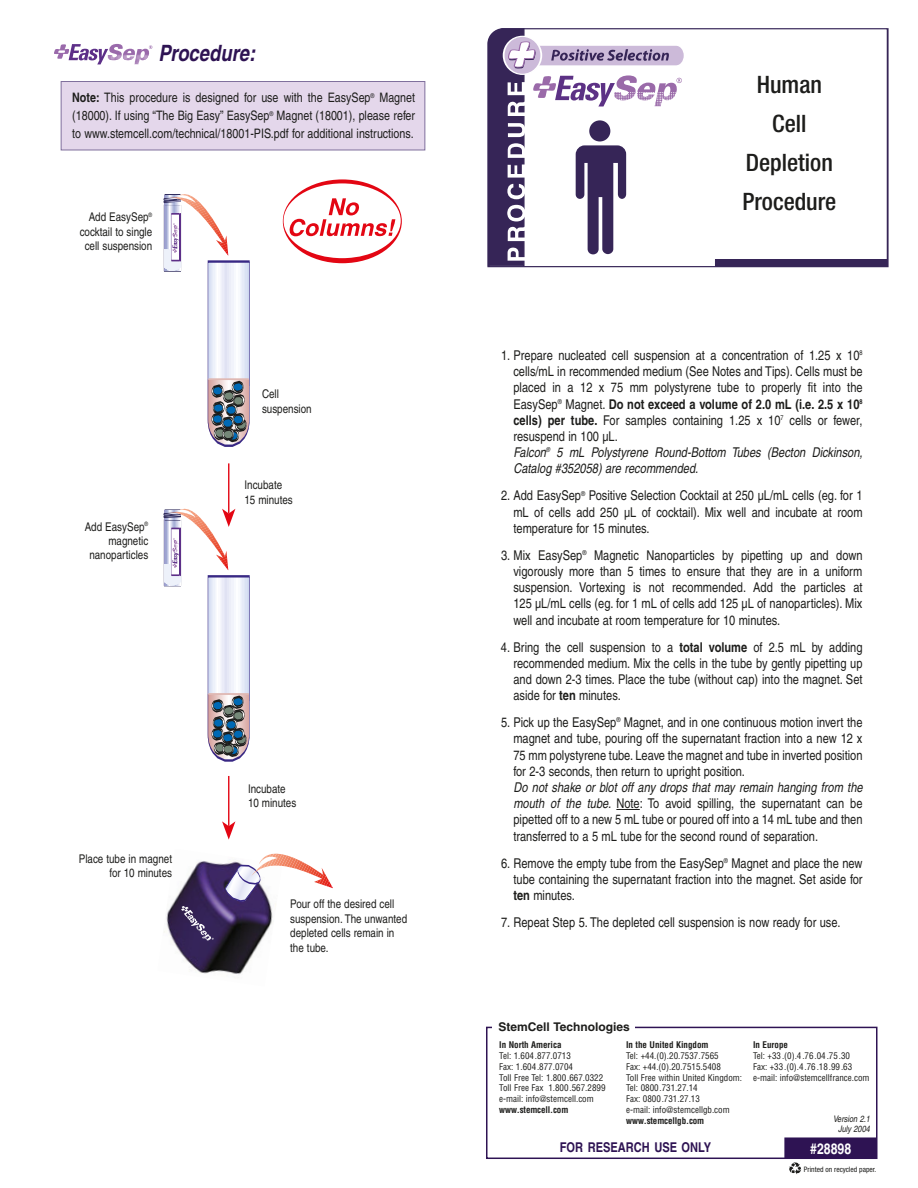
<style>
.page{position:relative;width:918px;height:1188px;background:#fff}
.page>*{position:absolute;margin:0;border:0;box-sizing:border-box;transform-origin:0 0}
.t1{font:500 condensed 24px/39px "Helvetica Neue";color:#1d1d1b;text-align:center}
.t2{font:italic 700 condensed 22.5px "Helvetica";color:#2e1353}
.t3{font:700 condensed 15px "Helvetica";color:#fff}
.t4{font:condensed 13.5px/16.2px "Helvetica";color:#1d1d1b;text-align:justify}
.t5{font:700 condensed 13.5px "Helvetica";color:#2e1353}
.t6{font:condensed 13.05px/18px "Helvetica";color:#1d1d1b;text-align:justify}
.t7{font:condensed 12px/14.4px "Helvetica";color:#1d1d1b}
.t8{font:700 12px "Helvetica";color:#1d1d1b}
.t9{font:condensed 9px/10.8px "Helvetica";color:#1d1d1b}
.t10{font:700 condensed 9px "Helvetica";color:#1d1d1b}
.t11{font:italic condensed 9px/10.8px "Helvetica";color:#1d1d1b;text-align:center}
.t12{font:condensed 7.5px "Helvetica Neue";color:#1d1d1b}
.s1{font-weight:700}
.s2{font-style:italic}
</style>
<div class="page">
<svg style="left:487px;top:28px;width:402px;height:240px"></svg>
<svg style="left:487px;top:28px;width:199px;height:239px"></svg>
<div style="left:486px;top:1027px;width:392px;height:132px;border:2px solid #2e1353"></div>
<div style="left:785px;top:1138px;width:91px;height:20px;background:#2e1353"></div>
<div style="left:784px;top:1137px;width:93px;height:21px;border:2px solid #2e1353"></div>
<div style="left:492px;top:1022px;width:143px;height:16px;background:#fff"></div>
<svg style="left:789px;top:1163px;width:12px;height:11px"></svg>
<svg style="left:616px;top:809px;width:24px;height:1px"></svg>
<svg style="left:283px;top:179px;width:119px;height:84px"></svg>
<div style="left:284px;top:183px;width:117px;height:75px;background:#fff;border-radius:50%"></div>
<svg style="left:289px;top:198px;width:106px;height:38px"></svg>
<hr style="left:227px;top:463px;width:3px;height:50px;background:#e30613">
<hr style="left:227px;top:776px;width:3px;height:50px;background:#e30613">
<img style="left:164px;top:861px;width:112px;height:114px">
<svg style="left:222px;top:821px;width:101px;height:83px"></svg>
<svg style="left:163px;top:499px;width:87px;height:263px"></svg>
<svg style="left:163px;top:194px;width:87px;height:253px"></svg>
<svg style="left:181px;top:906px;width:33px;height:34px"></svg>
<svg style="left:54px;top:44px;width:98px;height:20px"></svg>
<div style="left:61px;top:82px;width:364px;height:68px;background:#e4d7eb"></div>
<div style="left:61px;top:81px;width:364px;height:69px;border:1px solid #80709d"></div>
<h2 class="t2" style="left:158px;top:45px;width:98px">Procedure:</h2>
<p class="t6" style="left:72px;top:90px;width:344px"><span class="s1">Note:</span> This procedure is designed for use with the EasySep<sup>®</sup> Magnet (18000). If using “The Big Easy” EasySep<sup>®</sup> Magnet (18001), please refer to www.stemcell.com/technical/18001-PIS.pdf for additional instructions.</p>
<p class="t7" style="left:80px;top:211px;width:74px;text-align:right">Add EasySep<sup>® </sup>cocktail to single cell suspension</p>
<p class="t7" style="left:85px;top:520px;width:65px;text-align:right">Add EasySep<sup>® </sup>magnetic nanoparticles</p>
<p class="t7" style="left:262px;top:388px;width:51px">Cell suspension</p>
<p class="t7" style="left:244px;top:479px;width:50px">Incubate<br>15 minutes</p>
<p class="t7" style="left:79px;top:853px;width:95px;text-align:right">Place tube in magnet for 10 minutes</p>
<p class="t7" style="left:248px;top:783px;width:50px">Incubate<br>10 minutes</p>
<p class="t7" style="left:290px;top:898px;width:118px">Pour off the desired cell suspension. The unwanted depleted cells remain in the tube.</p>
<h1 class="t1" style="left:742px;top:67px;width:96px">Human<br>Cell<br>Depletion<br>Procedure</h1>
<p class="t4" style="left:513px;top:348px;width:351px;text-align:left;text-indent:-12px">1. Prepare nucleated cell suspension at a concentration of 1.25 x 10<sup>8 </sup>cells/mL in recommended medium (See Notes and Tips). Cells must be placed in a 12 x 75 mm polystyrene tube to properly fit into the EasySep<sup>®</sup> Magnet. <span class="s1">Do not exceed a volume of 2.0 mL (i.e. 2.5 x 10</span><sup>8 </sup><span class="s1">cells) per tube.</span> For samples containing 1.25 x 10<sup>7</sup> cells or fewer, resuspend in 100 µL.<br><span class="s2">Falcon</span><sup>®</sup> <span class="s2">5 mL Polystyrene Round-Bottom Tubes (Becton Dickinson, Catalog #352058) are recommended.</span></p>
<p class="t4" style="left:513px;top:489px;width:351px;text-indent:-12px">2. Add EasySep<sup>®</sup> Positive Selection Cocktail at 250 µL/mL cells (eg. for 1 mL of cells add 250 µL of cocktail). Mix well and incubate at room temperature for 15 minutes.</p>
<p class="t4" style="left:513px;top:548px;width:351px;text-indent:-12px">3. Mix EasySep<sup>®</sup> Magnetic Nanoparticles by pipetting up and down vigorously more than 5 times to ensure that they are in a uniform suspension. Vortexing is not recommended. Add the particles at 125 µL/mL cells (eg. for 1 mL of cells add 125 µL of nanoparticles). Mix well and incubate at room temperature for 10 minutes.</p>
<p class="t4" style="left:513px;top:640px;width:351px;text-indent:-12px">4. Bring the cell suspension to a <span class="s1">total volume</span> of 2.5 mL by adding recommended medium. Mix the cells in the tube by gently pipetting up and down 2-3 times. Place the tube (without cap) into the magnet. Set aside for <span class="s1">ten</span> minutes.</p>
<p class="t4" style="left:513px;top:716px;width:351px;text-indent:-12px">5. Pick up the EasySep<sup>®</sup> Magnet, and in one continuous motion invert the magnet and tube, pouring off the supernatant fraction into a new 12 x 75 mm polystyrene tube. Leave the magnet and tube in inverted position for 2-3 seconds, then return to upright position.</p>
<p class="t4" style="left:513px;top:780px;width:351px"><span class="s2">Do not shake or blot off any drops that may remain hanging from the mouth of the tube.</span> Note: To avoid spilling, the supernatant can be pipetted off to a new 5 mL tube or poured off into a 14 mL tube and then transferred to a 5 mL tube for the second round of separation.</p>
<p class="t4" style="left:513px;top:856px;width:351px;text-indent:-12px">6. Remove the empty tube from the EasySep<sup>®</sup> Magnet and place the new tube containing the supernatant fraction into the magnet. Set aside for <span class="s1">ten</span> minutes.</p>
<p class="t4" style="left:501px;top:915px;width:341px">7. Repeat Step 5. The depleted cell suspension is now ready for use.</p>
<p class="t8" style="left:498px;top:1023px;width:133px">StemCell Technologies</p>
<p class="t10" style="left:499px;top:1040px;width:64px">In North America</p>
<p class="t9" style="left:499px;top:1051px;width:108px">Tel: 1.604.877.0713<br>Fax: 1.604.877.0704<br>Toll Free Tel: 1.800.667.0322<br>Toll Free Fax 1.800.567.2899 e-mail: info@stemcell.com</p>
<p class="t10" style="left:499px;top:1105px;width:71px">www.stemcell.com</p>
<p class="t10" style="left:626px;top:1040px;width:84px">In the United Kingdom</p>
<p class="t9" style="left:626px;top:1051px;width:117px">Tel: +44.(0).20.7537.7565<br>Fax: +44.(0).20.7515.5408<br>Toll Free within United Kingdom:<br>Tel: 0800.731.27.14<br>Fax: 0800.731.27.13<br>e-mail: info@stemcellgb.com</p>
<p class="t10" style="left:626px;top:1115px;width:80px">www.stemcellgb.com</p>
<p class="t10" style="left:753px;top:1040px;width:36px">In Europe</p>
<p class="t9" style="left:753px;top:1051px;width:118px">Tel: +33.(0).4.76.04.75.30<br>Fax: +33.(0).4.76.18.99.63 e-mail: info@stemcellfrance.com</p>
<p class="t11" style="left:833px;top:1114px;width:38px">Version 2.1<br>July 2004</p>
<p class="t12" style="left:804px;top:1166px;width:74px">Printed on recycled paper.</p>
<p class="t5" style="left:560px;top:1142px;width:153px">FOR RESEARCH USE ONLY</p>
<p class="t3" style="left:810px;top:1143px;width:43px">#28898</p>
</div>
